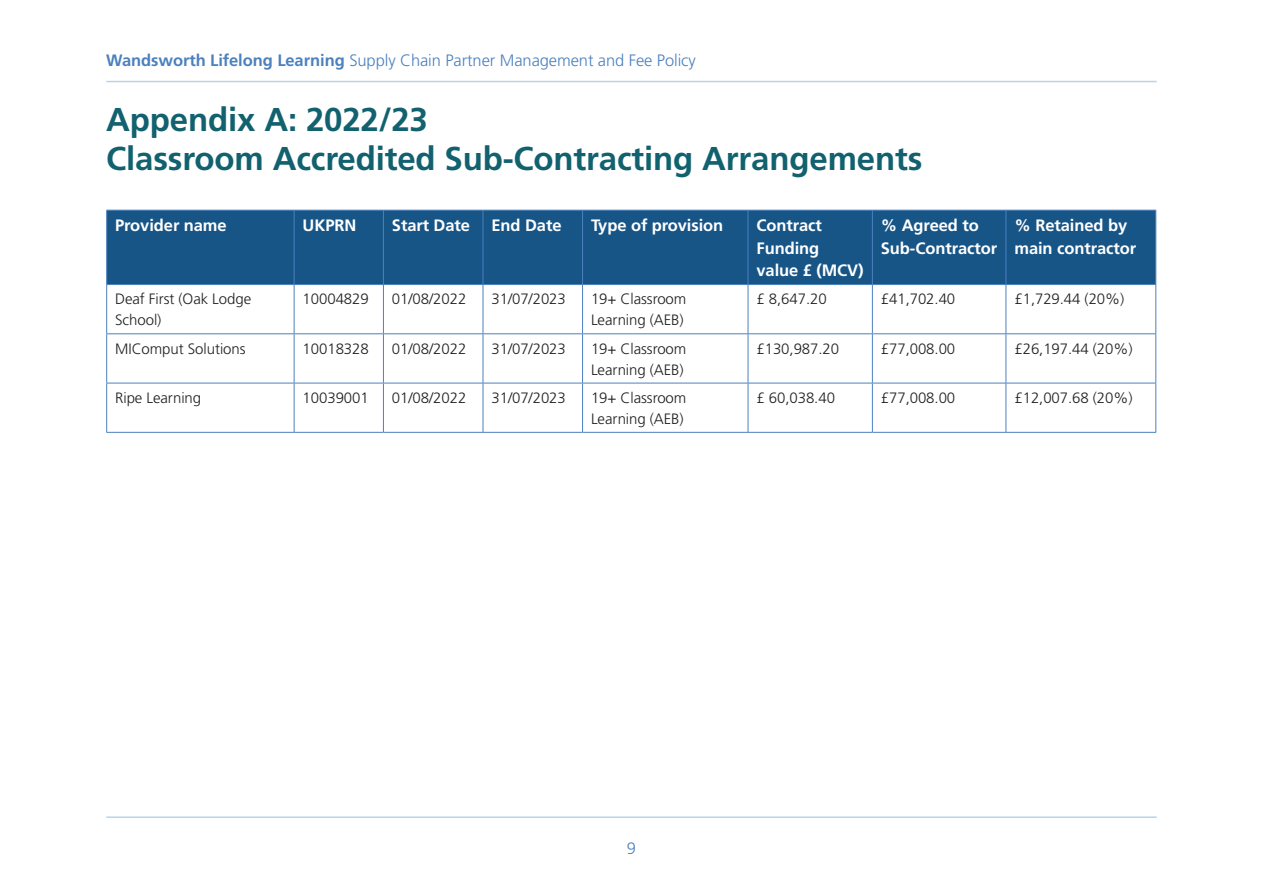
<style>
.page{position:relative;width:1263px;height:893px;background:#fff}
.page>*{position:absolute;margin:0;border:0;box-sizing:border-box;transform-origin:0 0}
.t1{font:700 33px/39px "Frutiger LT";letter-spacing:-.005em;color:#12616e}
.t2{font:700 16.5px/22.5px "Frutiger LT";letter-spacing:-.005em;color:#fff}
.t3{font:300 16.5px "Frutiger LT";letter-spacing:-.005em;color:#4b81be}
.t4{font:300 15px/21px "Frutiger LT";letter-spacing:-.005em;color:#231f20}
.s1{font-weight:700}
</style>
<div class="page">
<hr style="left:106px;top:81px;width:1051px;height:1px;background:#bad3ea">
<hr style="left:106px;top:816px;width:1051px;height:2px;background:#bad3ea">
<div style="left:107px;top:211px;width:1048px;height:73px;background:#185587"></div>
<hr style="left:106px;top:210px;width:188px;height:1px;background:#4b81be">
<hr style="left:106px;top:211px;width:1px;height:73px;background:#4b81be">
<hr style="left:294px;top:210px;width:89px;height:1px;background:#4b81be">
<hr style="left:294px;top:211px;width:1px;height:73px;background:#4b81be">
<hr style="left:383px;top:210px;width:100px;height:1px;background:#4b81be">
<hr style="left:383px;top:211px;width:1px;height:73px;background:#4b81be">
<hr style="left:483px;top:210px;width:99px;height:1px;background:#4b81be">
<hr style="left:483px;top:211px;width:1px;height:73px;background:#4b81be">
<hr style="left:582px;top:210px;width:166px;height:1px;background:#4b81be">
<hr style="left:582px;top:211px;width:1px;height:73px;background:#4b81be">
<hr style="left:748px;top:210px;width:124px;height:1px;background:#4b81be">
<hr style="left:748px;top:211px;width:1px;height:73px;background:#4b81be">
<hr style="left:872px;top:210px;width:134px;height:1px;background:#4b81be">
<hr style="left:872px;top:211px;width:1px;height:73px;background:#4b81be">
<hr style="left:1006px;top:210px;width:150px;height:1px;background:#4b81be">
<hr style="left:1005px;top:211px;width:1px;height:73px;background:#4b81be">
<hr style="left:1155px;top:211px;width:1px;height:73px;background:#4b81be">
<hr style="left:106px;top:284px;width:188px;height:1px;background:#4b81be">
<hr style="left:106px;top:285px;width:1px;height:48px;background:#4b81be">
<hr style="left:294px;top:284px;width:89px;height:1px;background:#4b81be">
<hr style="left:294px;top:285px;width:1px;height:48px;background:#4b81be">
<hr style="left:383px;top:284px;width:100px;height:1px;background:#4b81be">
<hr style="left:383px;top:285px;width:1px;height:48px;background:#4b81be">
<hr style="left:483px;top:284px;width:99px;height:1px;background:#4b81be">
<hr style="left:483px;top:285px;width:1px;height:48px;background:#4b81be">
<hr style="left:582px;top:284px;width:166px;height:1px;background:#4b81be">
<hr style="left:582px;top:285px;width:1px;height:48px;background:#4b81be">
<hr style="left:748px;top:284px;width:124px;height:1px;background:#4b81be">
<hr style="left:748px;top:285px;width:1px;height:48px;background:#4b81be">
<hr style="left:872px;top:284px;width:134px;height:1px;background:#4b81be">
<hr style="left:872px;top:285px;width:1px;height:48px;background:#4b81be">
<hr style="left:1006px;top:284px;width:150px;height:1px;background:#4b81be">
<hr style="left:1005px;top:285px;width:1px;height:48px;background:#4b81be">
<hr style="left:1155px;top:285px;width:1px;height:48px;background:#4b81be">
<hr style="left:106px;top:333px;width:188px;height:1px;background:#4b81be">
<hr style="left:106px;top:334px;width:1px;height:49px;background:#4b81be">
<hr style="left:294px;top:333px;width:89px;height:1px;background:#4b81be">
<hr style="left:294px;top:334px;width:1px;height:49px;background:#4b81be">
<hr style="left:383px;top:333px;width:100px;height:1px;background:#4b81be">
<hr style="left:383px;top:334px;width:1px;height:49px;background:#4b81be">
<hr style="left:483px;top:333px;width:99px;height:1px;background:#4b81be">
<hr style="left:483px;top:334px;width:1px;height:49px;background:#4b81be">
<hr style="left:582px;top:333px;width:166px;height:1px;background:#4b81be">
<hr style="left:582px;top:334px;width:1px;height:49px;background:#4b81be">
<hr style="left:748px;top:333px;width:124px;height:1px;background:#4b81be">
<hr style="left:748px;top:334px;width:1px;height:49px;background:#4b81be">
<hr style="left:872px;top:333px;width:134px;height:1px;background:#4b81be">
<hr style="left:872px;top:334px;width:1px;height:49px;background:#4b81be">
<hr style="left:1006px;top:333px;width:150px;height:1px;background:#4b81be">
<hr style="left:1005px;top:334px;width:1px;height:49px;background:#4b81be">
<hr style="left:1155px;top:334px;width:1px;height:49px;background:#4b81be">
<hr style="left:106px;top:383px;width:188px;height:1px;background:#4b81be">
<hr style="left:106px;top:383px;width:1px;height:49px;background:#4b81be">
<hr style="left:294px;top:383px;width:89px;height:1px;background:#4b81be">
<hr style="left:294px;top:383px;width:1px;height:49px;background:#4b81be">
<hr style="left:383px;top:383px;width:100px;height:1px;background:#4b81be">
<hr style="left:383px;top:383px;width:1px;height:49px;background:#4b81be">
<hr style="left:483px;top:383px;width:99px;height:1px;background:#4b81be">
<hr style="left:483px;top:383px;width:1px;height:49px;background:#4b81be">
<hr style="left:582px;top:383px;width:166px;height:1px;background:#4b81be">
<hr style="left:582px;top:383px;width:1px;height:49px;background:#4b81be">
<hr style="left:748px;top:383px;width:124px;height:1px;background:#4b81be">
<hr style="left:748px;top:383px;width:1px;height:49px;background:#4b81be">
<hr style="left:872px;top:383px;width:134px;height:1px;background:#4b81be">
<hr style="left:872px;top:383px;width:1px;height:49px;background:#4b81be">
<hr style="left:1006px;top:383px;width:150px;height:1px;background:#4b81be">
<hr style="left:1005px;top:383px;width:1px;height:49px;background:#4b81be">
<hr style="left:1155px;top:383px;width:1px;height:49px;background:#4b81be">
<hr style="left:106px;top:432px;width:188px;height:1px;background:#4b81be">
<hr style="left:294px;top:432px;width:89px;height:1px;background:#4b81be">
<hr style="left:383px;top:432px;width:100px;height:1px;background:#4b81be">
<hr style="left:483px;top:432px;width:99px;height:1px;background:#4b81be">
<hr style="left:582px;top:432px;width:166px;height:1px;background:#4b81be">
<hr style="left:748px;top:432px;width:124px;height:1px;background:#4b81be">
<hr style="left:872px;top:432px;width:134px;height:1px;background:#4b81be">
<hr style="left:1006px;top:432px;width:150px;height:1px;background:#4b81be">
<p class="t3" style="left:106px;top:50px;width:591px"><span class="s1">Wandsworth Lifelong Learning</span> Supply Chain Partner Management and Fee Policy</p>
<h1 class="t1" style="left:106px;top:100px;width:817px">Appendix A: 2022/23<br>Classroom Accredited Sub-Contracting Arrangements</h1>
<p class="t2" style="left:115px;top:214px;width:113px">Provider name</p>
<p class="t2" style="left:303px;top:214px;width:55px">UKPRN</p>
<p class="t2" style="left:392px;top:214px;width:80px">Start Date</p>
<p class="t2" style="left:491px;top:214px;width:72px">End Date</p>
<p class="t2" style="left:591px;top:214px;width:134px">Type of provision</p>
<p class="t2" style="left:756px;top:214px;width:109px">Contract<br>Funding value £ (MCV)</p>
<p class="t2" style="left:881px;top:214px;width:118px">% Agreed to<br>Sub-Contractor</p>
<p class="t2" style="left:1014px;top:214px;width:123px">% Retained by main contractor</p>
<p class="t4" style="left:115px;top:289px;width:138px">Deaf First (Oak Lodge<br>School)</p>
<p class="t4" style="left:303px;top:289px;width:68px">10004829</p>
<p class="t4" style="left:392px;top:289px;width:76px">01/08/2022</p>
<p class="t4" style="left:491px;top:289px;width:76px">31/07/2023</p>
<p class="t4" style="left:591px;top:289px;width:97px">19+ Classroom<br>Learning (AEB)</p>
<p class="t4" style="left:756px;top:289px;width:72px">£ 8,647.20</p>
<p class="t4" style="left:881px;top:289px;width:76px">£41,702.40</p>
<p class="t4" style="left:1014px;top:289px;width:111px">£1,729.44 (20%)</p>
<p class="t4" style="left:115px;top:338px;width:132px">MIComput Solutions</p>
<p class="t4" style="left:303px;top:338px;width:68px">10018328</p>
<p class="t4" style="left:392px;top:338px;width:76px">01/08/2022</p>
<p class="t4" style="left:491px;top:338px;width:76px">31/07/2023</p>
<p class="t4" style="left:591px;top:338px;width:97px">19+ Classroom<br>Learning (AEB)</p>
<p class="t4" style="left:756px;top:338px;width:84px">£130,987.20</p>
<p class="t4" style="left:881px;top:338px;width:76px">£77,008.00</p>
<p class="t4" style="left:1014px;top:338px;width:120px">£26,197.44 (20%)</p>
<p class="t4" style="left:115px;top:387px;width:88px">Ripe Learning</p>
<p class="t4" style="left:303px;top:387px;width:68px">10039001</p>
<p class="t4" style="left:392px;top:387px;width:76px">01/08/2022</p>
<p class="t4" style="left:491px;top:387px;width:76px">31/07/2023</p>
<p class="t4" style="left:591px;top:387px;width:97px">19+ Classroom<br>Learning (AEB)</p>
<p class="t4" style="left:756px;top:387px;width:80px">£ 60,038.40</p>
<p class="t4" style="left:881px;top:387px;width:76px">£77,008.00</p>
<p class="t4" style="left:1014px;top:387px;width:120px">£12,007.68 (20%)</p>
<p class="t3" style="left:627px;top:839px;width:11px">9</p>
</div>
